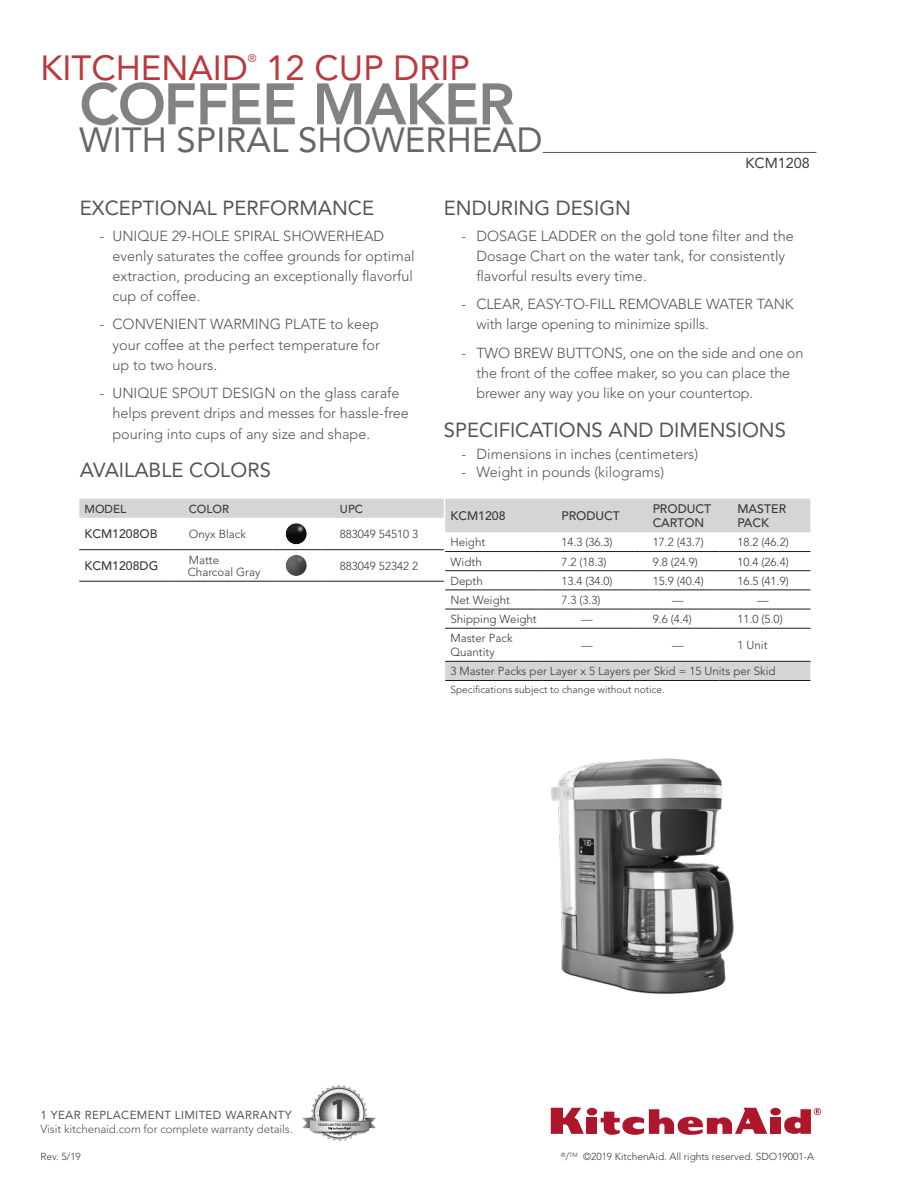
<style>
.page{position:relative;width:918px;height:1188px;background:#fff}
.page>*{position:absolute;margin:0;border:0;box-sizing:border-box;transform-origin:0 0}
.t1{font:800 57.9px "Avenir LT Std";letter-spacing:-.02em;color:#818383}
.t2{font:34.8px "Avenir LT Std";color:#666868}
.t3{font:34.8px "Avenir LT Std";color:#bb383e}
.t4{font:700 29.85px "Myriad";color:#414142}
.t5{font:20.25px "Avenir LT Std";color:#535554}
.t6{font:300 14.4px/20.2px "Avenir LT Std";color:#535554}
.t7{font:14.4px "Avenir LT Std";color:#3a3a3a}
.t8{font:500 12.3px/14px "Avenir LT Std";color:#3a3a3a}
.t9{font:300 11.55px/14px "Avenir LT Std";color:#3a3a3a}
.t10{font:300 11.55px "Avenir LT Std";letter-spacing:-.01em;color:#535554}
.t11{font:11.55px "Avenir LT Std";letter-spacing:.03em;color:#535554}
.t12{font:500 11.55px "Avenir LT Std";color:#3a3a3a}
.t13{font:10.95px "Avenir LT Std";color:#bb383e}
.t14{font:300 10.2px "Avenir LT Std";color:#3a3a3a}
.t15{font:700 3.6px "Myriad Pro";color:#414142}
</style>
<div class="page">
<svg style="left:302px;top:1085px;width:74px;height:57px"></svg>
<img style="left:330px;top:1094px;width:18px;height:34px">
<div style="left:587px;top:1118px;width:10px;height:16px;background:#ae172b"></div>
<div style="left:587px;top:1108px;width:10px;height:8px;background:#ae172b;border-radius:50%"></div>
<div style="left:770px;top:1118px;width:11px;height:16px;background:#ae172b"></div>
<div style="left:770px;top:1108px;width:11px;height:8px;background:#ae172b;border-radius:50%"></div>
<svg style="left:551px;top:1108px;width:33px;height:26px"></svg>
<svg style="left:601px;top:1108px;width:166px;height:27px"></svg>
<svg style="left:784px;top:1108px;width:37px;height:26px"></svg>
<hr style="left:543px;top:152px;width:273px;height:1px;background:#535554">
<svg style="left:445px;top:499px;width:365px;height:181px"></svg>
<hr style="left:445px;top:551px;width:98px;height:1px;background:#1c1b1a">
<hr style="left:543px;top:551px;width:91px;height:1px;background:#1c1b1a">
<hr style="left:634px;top:551px;width:85px;height:1px;background:#1c1b1a">
<hr style="left:719px;top:551px;width:91px;height:1px;background:#1c1b1a">
<hr style="left:445px;top:570px;width:98px;height:1px;background:#1c1b1a">
<hr style="left:543px;top:570px;width:91px;height:1px;background:#1c1b1a">
<hr style="left:634px;top:570px;width:85px;height:1px;background:#1c1b1a">
<hr style="left:719px;top:570px;width:91px;height:1px;background:#1c1b1a">
<hr style="left:445px;top:590px;width:98px;height:1px;background:#1c1b1a">
<hr style="left:543px;top:590px;width:91px;height:1px;background:#1c1b1a">
<hr style="left:634px;top:590px;width:85px;height:1px;background:#1c1b1a">
<hr style="left:719px;top:590px;width:91px;height:1px;background:#1c1b1a">
<hr style="left:445px;top:609px;width:98px;height:1px;background:#1c1b1a">
<hr style="left:543px;top:609px;width:91px;height:1px;background:#1c1b1a">
<hr style="left:634px;top:609px;width:85px;height:1px;background:#1c1b1a">
<hr style="left:719px;top:609px;width:91px;height:1px;background:#1c1b1a">
<hr style="left:445px;top:628px;width:98px;height:1px;background:#1c1b1a">
<hr style="left:543px;top:628px;width:91px;height:1px;background:#1c1b1a">
<hr style="left:634px;top:628px;width:85px;height:1px;background:#1c1b1a">
<hr style="left:719px;top:628px;width:91px;height:1px;background:#1c1b1a">
<hr style="left:445px;top:661px;width:98px;height:1px;background:#1c1b1a">
<hr style="left:543px;top:661px;width:91px;height:1px;background:#1c1b1a">
<hr style="left:634px;top:661px;width:85px;height:1px;background:#1c1b1a">
<hr style="left:719px;top:661px;width:91px;height:1px;background:#1c1b1a">
<hr style="left:445px;top:680px;width:98px;height:1px;background:#1c1b1a">
<hr style="left:543px;top:680px;width:91px;height:1px;background:#1c1b1a">
<hr style="left:634px;top:680px;width:85px;height:1px;background:#1c1b1a">
<hr style="left:719px;top:680px;width:91px;height:1px;background:#1c1b1a">
<div style="left:79px;top:499px;width:365px;height:19px;background:#d4d5d5"></div>
<hr style="left:79px;top:581px;width:91px;height:1px;background:#1c1b1a">
<hr style="left:170px;top:581px;width:103px;height:1px;background:#1c1b1a">
<hr style="left:273px;top:581px;width:49px;height:1px;background:#1c1b1a">
<hr style="left:322px;top:581px;width:122px;height:1px;background:#1c1b1a">
<hr style="left:79px;top:549px;width:91px;height:1px;background:#1c1b1a">
<hr style="left:170px;top:549px;width:103px;height:1px;background:#1c1b1a">
<hr style="left:273px;top:549px;width:49px;height:1px;background:#1c1b1a">
<hr style="left:322px;top:549px;width:122px;height:1px;background:#1c1b1a">
<div style="left:284px;top:520px;width:24px;height:18px;background:#fff;opacity:.1"></div>
<div style="left:284px;top:525px;width:24px;height:21px;background:#1c1b1a;opacity:.25"></div>
<div style="left:284px;top:556px;width:24px;height:21px;background:#1c1b1a;opacity:.25"></div>
<img style="left:551px;top:758px;width:183px;height:236px">
<h2 class="t3" style="left:40px;top:48px;width:209px">KITCHENAID</h2>
<p class="t13" style="left:248px;top:52px;width:10px">®</p>
<h2 class="t3" style="left:266px;top:48px;width:206px">12 CUP DRIP</h2>
<h1 class="t1" style="left:79px;top:70px;width:437px">COFFEE MAKER</h1>
<h2 class="t2" style="left:79px;top:120px;width:465px">WITH SPIRAL SHOWERHEAD</h2>
<p class="t7" style="left:745px;top:154px;width:66px">KCM1208</p>
<h3 class="t5" style="left:80px;top:196px;width:296px">EXCEPTIONAL PERFORMANCE</h3>
<p class="t6" style="left:112px;top:226px;width:304px;text-indent:-13px">- UNIQUE 29-HOLE SPIRAL SHOWERHEAD evenly saturates the coffee grounds for optimal extraction, producing an exceptionally flavorful cup of coffee.</p>
<p class="t6" style="left:112px;top:314px;width:269px;text-align:justify;text-indent:-13px">- CONVENIENT WARMING PLATE to keep your coffee at the perfect temperature for up to two hours.</p>
<p class="t6" style="left:112px;top:383px;width:298px;text-indent:-13px">- UNIQUE SPOUT DESIGN on the glass carafe helps prevent drips and messes for hassle-free pouring into cups of any size and shape.</p>
<h3 class="t5" style="left:80px;top:459px;width:193px">AVAILABLE COLORS</h3>
<p class="t12" style="left:85px;top:502px;width:43px">MODEL</p>
<p class="t12" style="left:189px;top:502px;width:42px">COLOR</p>
<p class="t12" style="left:340px;top:502px;width:25px">UPC</p>
<p class="t8" style="left:85px;top:527px;width:75px">KCM1208OB</p>
<p class="t9" style="left:189px;top:527px;width:59px">Onyx Black</p>
<p class="t9" style="left:340px;top:527px;width:80px">883049 54510 3</p>
<p class="t8" style="left:85px;top:559px;width:75px">KCM1208DG</p>
<p class="t9" style="left:188px;top:554px;width:74px;line-height:12.3px">Matte<br>Charcoal Gray</p>
<p class="t9" style="left:340px;top:559px;width:80px">883049 52342 2</p>
<h3 class="t5" style="left:444px;top:196px;width:188px">ENDURING DESIGN</h3>
<p class="t6" style="left:476px;top:226px;width:319px;text-indent:-15px">- DOSAGE LADDER on the gold tone filter and the<br>Dosage Chart on the water tank, for consistently flavorful results every time.</p>
<p class="t6" style="left:476px;top:294px;width:319px;text-indent:-15px">- CLEAR, EASY-TO-FILL REMOVABLE WATER TANK with large opening to minimize spills.</p>
<p class="t6" style="left:476px;top:343px;width:328px;text-indent:-15px">- TWO BREW BUTTONS, one on the side and one on the front of the coffee maker, so you can place the brewer any way you like on your countertop.</p>
<h3 class="t5" style="left:444px;top:418px;width:344px">SPECIFICATIONS AND DIMENSIONS</h3>
<p class="t6" style="left:461px;top:444px;width:238px">- Dimensions in inches (centimeters)</p>
<p class="t6" style="left:461px;top:462px;width:204px">- Weight in pounds (kilograms)</p>
<p class="t8" style="left:450px;top:509px;width:57px">KCM1208</p>
<p class="t8" style="left:561px;top:509px;width:60px">PRODUCT</p>
<p class="t8" style="left:653px;top:502px;width:60px">PRODUCT<br>CARTON</p>
<p class="t8" style="left:738px;top:502px;width:50px">MASTER<br>PACK</p>
<p class="t9" style="left:450px;top:535px;width:36px">Height</p>
<p class="t9" style="left:561px;top:535px;width:53px">14.3 (36.3)</p>
<p class="t9" style="left:653px;top:535px;width:53px">17.2 (43.7)</p>
<p class="t9" style="left:738px;top:535px;width:53px">18.2 (46.2)</p>
<p class="t9" style="left:450px;top:555px;width:33px">Width</p>
<p class="t9" style="left:561px;top:555px;width:47px">7.2 (18.3)</p>
<p class="t9" style="left:653px;top:555px;width:47px">9.8 (24.9)</p>
<p class="t9" style="left:738px;top:555px;width:53px">10.4 (26.4)</p>
<p class="t9" style="left:450px;top:574px;width:34px">Depth</p>
<p class="t9" style="left:561px;top:574px;width:53px">13.4 (34.0)</p>
<p class="t9" style="left:653px;top:574px;width:53px">15.9 (40.4)</p>
<p class="t9" style="left:738px;top:574px;width:53px">16.5 (41.9)</p>
<p class="t9" style="left:450px;top:593px;width:61px">Net Weight</p>
<p class="t9" style="left:561px;top:593px;width:41px">7.3 (3.3)</p>
<p class="t9" style="left:672px;top:593px;width:13px">—</p>
<p class="t9" style="left:757px;top:593px;width:13px">—</p>
<p class="t9" style="left:450px;top:612px;width:88px">Shipping Weight</p>
<p class="t9" style="left:581px;top:612px;width:13px">—</p>
<p class="t9" style="left:653px;top:612px;width:41px">9.6 (4.4)</p>
<p class="t9" style="left:738px;top:612px;width:47px">11.0 (5.0)</p>
<p class="t9" style="left:450px;top:631px;width:64px">Master Pack<br>Quantity</p>
<p class="t9" style="left:581px;top:638px;width:13px">—</p>
<p class="t9" style="left:672px;top:638px;width:13px">—</p>
<p class="t9" style="left:738px;top:638px;width:32px">1 Unit</p>
<p class="t9" style="left:450px;top:664px;width:327px">3 Master Packs per Layer x 5 Layers per Skid = 15 Units per Skid</p>
<p class="t14" style="left:450px;top:684px;width:216px">Specifications subject to change without notice.</p>
<p class="t11" style="left:40px;top:1108px;width:253px">1 YEAR REPLACEMENT LIMITED WARRANTY</p>
<p class="t10" style="left:40px;top:1123px;width:254px">Visit kitchenaid.com for complete warranty details.</p>
<p class="t14" style="left:40px;top:1151px;width:42px">Rev. 5/19</p>
<h3 class="t4" style="left:330px;top:1094px;width:18px">1</h3>
<p class="t15" style="left:318px;top:1122px;width:44px">YEAR LIMITED WARRANTY</p>
<p class="t14" style="left:561px;top:1151px;width:255px"><sup>®</sup>/<sup>TM</sup> ©2019 KitchenAid. All rights reserved. SDO19001-A</p>
</div>
